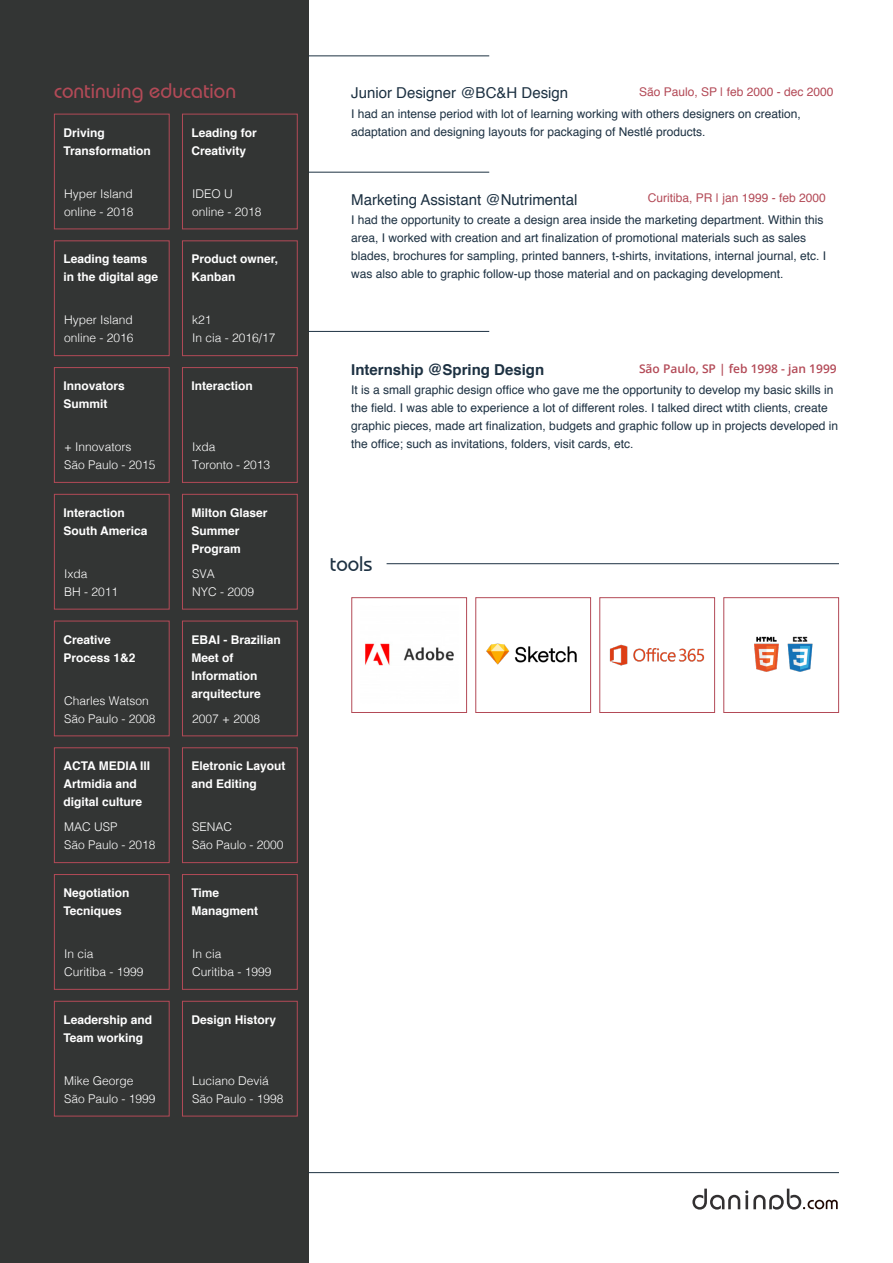
<style>
.page{position:relative;width:893px;height:1263px;background:#fff}
.page>*{position:absolute;margin:0;border:0;box-sizing:border-box;transform-origin:0 0}
.Left_Sidebar_Header{font:500 21px "Bauhaus IT Cby BT";color:#b34a57}
.Main_Page_Header{font:500 21px "Bauhaus IT Cby BT";color:#1d3142}
.Position_and_Company{font:15px "Helvetica";color:#1d3142}
.Position_and_Company-2{font:700 15px "Helvetica";color:#1d3142}
.Main_Page_Body_Text{font:12px/18px "Helvetica";color:#1d3142}
.t1{font:700 12px/18px "Helvetica";color:#fff}
.t2{font:300 12px/18px "Helvetica";color:#fff}
.Date{font:12px "Helvetica";color:#b34a57}
.Date-2{font:600 12px "Open Sans";color:#b34a57}
</style>
<div class="page">
<div style="left:0;top:0;width:309px;height:1263px;background:#333534"></div>
<hr style="left:309px;top:55px;width:180px;height:1px;background:#1d3142">
<hr style="left:309px;top:172px;width:180px;height:1px;background:#1d3142">
<hr style="left:309px;top:331px;width:180px;height:1px;background:#1d3142">
<div style="left:54px;top:114px;width:116px;height:115px;border:1px solid #b34a57"></div>
<div style="left:54px;top:367px;width:116px;height:116px;border:1px solid #b34a57"></div>
<div style="left:54px;top:621px;width:116px;height:115px;border:1px solid #b34a57"></div>
<div style="left:54px;top:874px;width:116px;height:116px;border:1px solid #b34a57"></div>
<div style="left:54px;top:240px;width:116px;height:116px;border:1px solid #b34a57"></div>
<div style="left:54px;top:494px;width:116px;height:115px;border:1px solid #b34a57"></div>
<div style="left:54px;top:747px;width:116px;height:116px;border:1px solid #b34a57"></div>
<div style="left:54px;top:1001px;width:116px;height:115px;border:1px solid #b34a57"></div>
<div style="left:182px;top:114px;width:116px;height:115px;border:1px solid #b34a57"></div>
<div style="left:182px;top:367px;width:116px;height:116px;border:1px solid #b34a57"></div>
<div style="left:182px;top:621px;width:116px;height:115px;border:1px solid #b34a57"></div>
<div style="left:182px;top:874px;width:116px;height:116px;border:1px solid #b34a57"></div>
<div style="left:182px;top:240px;width:116px;height:116px;border:1px solid #b34a57"></div>
<div style="left:182px;top:494px;width:116px;height:115px;border:1px solid #b34a57"></div>
<div style="left:182px;top:747px;width:116px;height:116px;border:1px solid #b34a57"></div>
<div style="left:182px;top:1001px;width:116px;height:115px;border:1px solid #b34a57"></div>
<img style="left:365px;top:643px;width:89px;height:23px">
<div style="left:351px;top:597px;width:116px;height:116px;border:1px solid #b34a57"></div>
<img style="left:609px;top:644px;width:96px;height:22px">
<div style="left:599px;top:597px;width:116px;height:116px;border:1px solid #b34a57"></div>
<img style="left:486px;top:643px;width:91px;height:22px">
<div style="left:475px;top:597px;width:116px;height:116px;border:1px solid #b34a57"></div>
<img style="left:754px;top:636px;width:59px;height:36px">
<div style="left:723px;top:597px;width:116px;height:116px;border:1px solid #b34a57"></div>
<hr style="left:387px;top:563px;width:452px;height:1px;background:#1d3142">
<hr style="left:309px;top:1172px;width:530px;height:1px;background:#1d3142">
<svg style="left:692px;top:1188px;width:146px;height:21px"></svg>
<hr style="left:745px;top:1195px;width:3px;height:14px;background:#323031">
<p class="Left_Sidebar_Header" style="left:54px;top:78px;width:184px">continuing education</p>
<p class="Position_and_Company" style="left:351px;top:82px;width:218px">Junior Designer @BC&amp;H Design</p>
<p class="Date" style="left:639px;top:83px;width:196px">São Paulo, SP | feb 2000 - dec 2000</p>
<p class="t1" style="left:63px;top:124px;width:89px">Driving<br>Transformation</p>
<p class="Main_Page_Body_Text" style="left:351px;top:105px;width:451px">I had an intense period with lot of learning working with others designers on creation, adaptation and designing layouts for packaging of Nestlé products.</p>
<p class="t1" style="left:191px;top:124px;width:67px">Leading for<br>Creativity</p>
<p class="t2" style="left:64px;top:184px;width:71px">Hyper Island online - 2018</p>
<p class="t1" style="left:63px;top:250px;width:96px">Leading teams in the digital age</p>
<p class="t2" style="left:192px;top:184px;width:42px">IDEO U</p>
<p class="t2" style="left:192px;top:202px;width:71px">online - 2018</p>
<p class="t1" style="left:191px;top:250px;width:88px">Product owner,<br>Kanban</p>
<p class="Position_and_Company" style="left:351px;top:188px;width:228px">Marketing Assistant @Nutrimental</p>
<p class="Date" style="left:648px;top:189px;width:179px">Curitiba, PR | jan 1999 - feb 2000</p>
<p class="Main_Page_Body_Text" style="left:351px;top:211px;width:476px">I had the opportunity to create a design area inside the marketing department. Within this area, I worked with creation and art finalization of promotional materials such as sales blades, brochures for sampling, printed banners, t-shirts, invitations, internal journal, etc. I was also able to graphic follow-up those material and on packaging development.</p>
<p class="t2" style="left:64px;top:310px;width:70px">Hyper Island</p>
<p class="t2" style="left:64px;top:328px;width:71px">online - 2016</p>
<p class="t2" style="left:192px;top:310px;width:21px">k21</p>
<p class="t2" style="left:192px;top:328px;width:85px">In cia - 2016/17</p>
<p class="Position_and_Company-2" style="left:351px;top:357px;width:194px">Internship @Spring Design</p>
<p class="Date-2" style="left:639px;top:360px;width:199px">São Paulo, SP | feb 1998 - jan 1999</p>
<p class="t1" style="left:63px;top:377px;width:63px">Innovators<br>Summit</p>
<p class="t2" style="left:64px;top:437px;width:69px">+ Innovators</p>
<p class="t2" style="left:64px;top:455px;width:93px">São Paulo - 2015</p>
<p class="t1" style="left:191px;top:377px;width:63px">Interaction</p>
<p class="t2" style="left:192px;top:437px;width:25px">Ixda</p>
<p class="t2" style="left:192px;top:455px;width:80px">Toronto - 2013</p>
<p class="Main_Page_Body_Text" style="left:351px;top:381px;width:488px">It is a small graphic design office who gave me the opportunity to develop my basic skills in the field. I was able to experience a lot of different roles. I talked direct wtith clients, create graphic pieces, made art finalization, budgets and graphic follow up in projects developed in the office; such as invitations, folders, visit cards, etc.</p>
<p class="t1" style="left:63px;top:504px;width:86px">Interaction<br>South America</p>
<p class="t2" style="left:64px;top:564px;width:25px">Ixda</p>
<p class="t2" style="left:64px;top:582px;width:56px">BH - 2011</p>
<p class="t1" style="left:191px;top:504px;width:78px">Milton Glaser<br>Summer<br>Program</p>
<p class="t2" style="left:192px;top:564px;width:24px">SVA</p>
<p class="t2" style="left:192px;top:582px;width:64px">NYC - 2009</p>
<p class="Main_Page_Header" style="left:330px;top:551px;width:44px">tools</p>
<p class="t1" style="left:63px;top:631px;width:74px">Creative<br>Process 1&amp;2</p>
<p class="t2" style="left:64px;top:690px;width:86px">Charles Watson</p>
<p class="t2" style="left:64px;top:708px;width:93px">São Paulo - 2008</p>
<p class="t1" style="left:191px;top:631px;width:91px">EBAI - Brazilian<br>Meet of<br>Information arquitecture</p>
<p class="t2" style="left:192px;top:708px;width:69px">2007 + 2008</p>
<p class="t1" style="left:63px;top:757px;width:88px">ACTA MEDIA III<br>Artmidia and digital culture</p>
<p class="t1" style="left:191px;top:757px;width:96px">Eletronic Layout and Editing</p>
<p class="t2" style="left:64px;top:817px;width:55px">MAC USP</p>
<p class="t2" style="left:64px;top:835px;width:93px">São Paulo - 2018</p>
<p class="t2" style="left:192px;top:817px;width:41px">SENAC</p>
<p class="t2" style="left:192px;top:835px;width:93px">São Paulo - 2000</p>
<p class="t1" style="left:63px;top:884px;width:67px">Negotiation<br>Tecniques</p>
<p class="t1" style="left:191px;top:884px;width:68px">Time<br>Managment</p>
<p class="t2" style="left:64px;top:944px;width:31px">In cia</p>
<p class="t2" style="left:64px;top:962px;width:81px">Curitiba - 1999</p>
<p class="t2" style="left:192px;top:944px;width:31px">In cia</p>
<p class="t2" style="left:192px;top:962px;width:81px">Curitiba - 1999</p>
<p class="t1" style="left:63px;top:1011px;width:90px">Leadership and<br>Team working</p>
<p class="t1" style="left:191px;top:1011px;width:86px">Design History</p>
<p class="t2" style="left:64px;top:1071px;width:71px">Mike George</p>
<p class="t2" style="left:64px;top:1089px;width:93px">São Paulo - 1999</p>
<p class="t2" style="left:192px;top:1071px;width:93px">Luciano Deviá<br>São Paulo - 1998</p>
</div>
